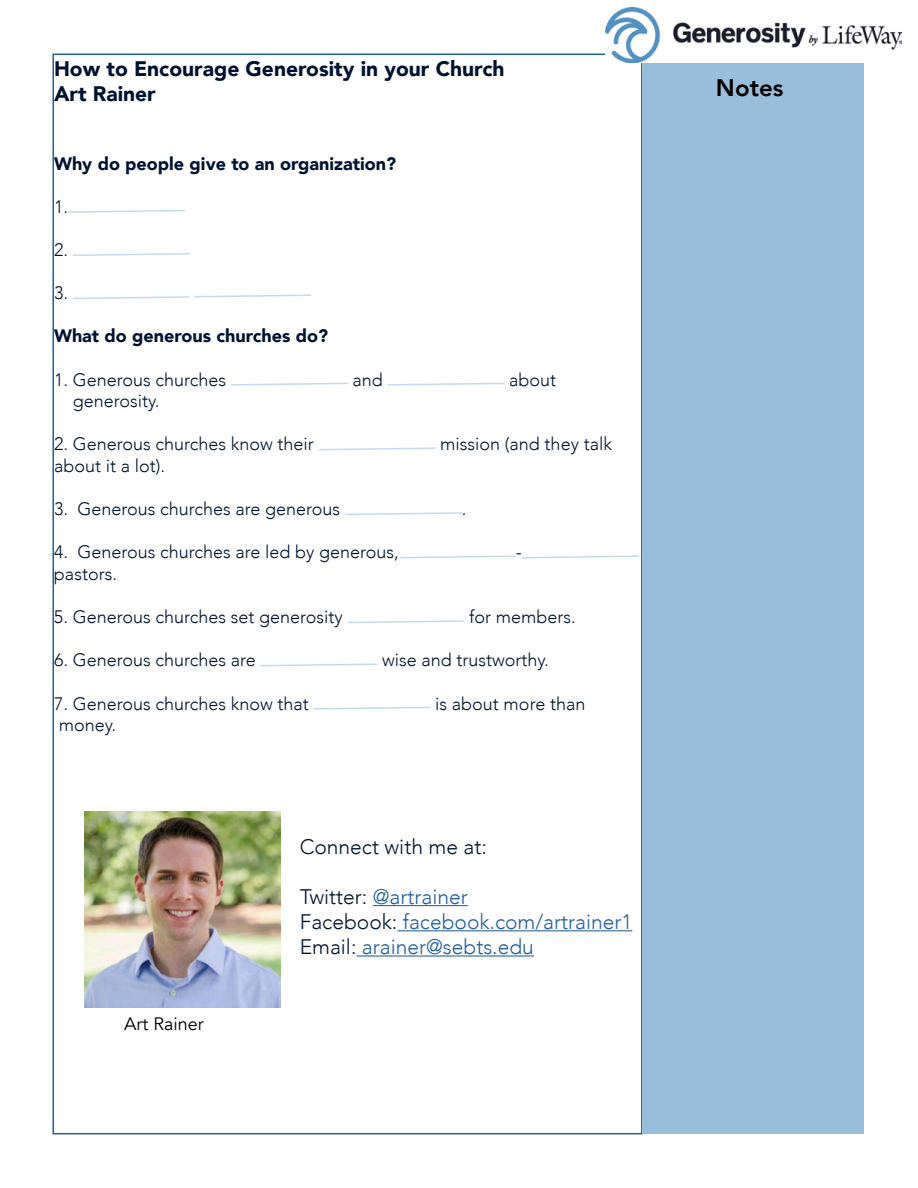
<style>
.page{position:relative;width:918px;height:1188px;background:#fff}
.page>*{position:absolute;margin:0;border:0;box-sizing:border-box;transform-origin:0 0}
.t1{font:800 24px "Avenir";color:#000}
.t2{font:300 21px/25.2px "Avenir";color:#215e9e}
.t3{font:900 21px/25.2px "Avenir";color:#001234}
.t4{font:300 21px "Avenir";color:#001234}
.t5{font:300 18px "Avenir";color:#001234}
.t6{font:900 18px "Avenir";color:#001234}
.t7{font:18px "Avenir";color:#000}
.s1{color:#001234}
</style>
<div class="page">
<hr style="left:373px;top:905px;width:95px;height:1px;background:#215e9e">
<hr style="left:397px;top:930px;width:235px;height:1px;background:#215e9e">
<hr style="left:356px;top:955px;width:178px;height:2px;background:#215e9e">
<svg style="left:68px;top:210px;width:117px;height:3px"></svg>
<svg style="left:72px;top:253px;width:118px;height:3px"></svg>
<svg style="left:72px;top:294px;width:240px;height:6px"></svg>
<svg style="left:231px;top:382px;width:117px;height:4px"></svg>
<svg style="left:387px;top:382px;width:118px;height:4px"></svg>
<svg style="left:318px;top:447px;width:118px;height:4px"></svg>
<svg style="left:345px;top:512px;width:117px;height:4px"></svg>
<svg style="left:399px;top:555px;width:240px;height:4px"></svg>
<svg style="left:347px;top:620px;width:118px;height:4px"></svg>
<svg style="left:260px;top:663px;width:118px;height:4px"></svg>
<svg style="left:313px;top:706px;width:118px;height:4px"></svg>
<div style="left:643px;top:54px;width:221px;height:1079px;background:#99bedb"></div>
<img style="left:605px;top:7px;width:297px;height:55px">
<img style="left:85px;top:812px;width:196px;height:196px">
<p class="t3" style="left:54px;top:56px;width:452px">How to Encourage Generosity in your Church<br>Art Rainer</p>
<p class="t6" style="left:54px;top:148px;width:344px">Why do people give to an organization?</p>
<p class="t5" style="left:54px;top:196px;width:16px">1.</p>
<p class="t5" style="left:54px;top:239px;width:16px">2.</p>
<p class="t5" style="left:54px;top:282px;width:16px">3.</p>
<p class="t6" style="left:54px;top:321px;width:276px">What do generous churches do?</p>
<p class="t5" style="left:54px;top:369px;width:174px">1. Generous churches</p>
<p class="t5" style="left:353px;top:369px;width:32px">and</p>
<p class="t5" style="left:509px;top:369px;width:49px">about</p>
<p class="t5" style="left:73px;top:390px;width:88px">generosity.</p>
<p class="t5" style="left:54px;top:434px;width:261px">2. Generous churches know their</p>
<p class="t5" style="left:440px;top:434px;width:173px">mission (and they talk</p>
<p class="t5" style="left:54px;top:455px;width:113px">about it a lot).</p>
<p class="t5" style="left:54px;top:498px;width:288px">3. Generous churches are generous</p>
<p class="t5" style="left:462px;top:498px;width:6px">.</p>
<p class="t5" style="left:54px;top:542px;width:346px">4. Generous churches are led by generous,</p>
<p class="t5" style="left:516px;top:542px;width:7px">-</p>
<p class="t5" style="left:54px;top:563px;width:65px">pastors.</p>
<p class="t5" style="left:54px;top:606px;width:290px">5. Generous churches set generosity</p>
<p class="t5" style="left:469px;top:606px;width:108px">for members.</p>
<p class="t5" style="left:54px;top:650px;width:203px">6. Generous churches are</p>
<p class="t5" style="left:382px;top:650px;width:168px">wise and trustworthy.</p>
<p class="t5" style="left:54px;top:693px;width:256px">7. Generous churches know that</p>
<p class="t5" style="left:435px;top:693px;width:152px">is about more than</p>
<p class="t5" style="left:59px;top:714px;width:59px">money.</p>
<p class="t7" style="left:124px;top:1013px;width:81px">Art Rainer</p>
<p class="t4" style="left:300px;top:834px;width:189px">Connect with me at:</p>
<p class="t2" style="left:300px;top:884px;width:334px"><span class="s1">Twitter:</span> @artrainer<br><span class="s1">Facebook:</span> facebook.com/artrainer1<br><span class="s1">Email:</span> arainer@sebts.edu</p>
<h1 class="t1" style="left:716px;top:69px;width:69px">Notes</h1>
</div>
